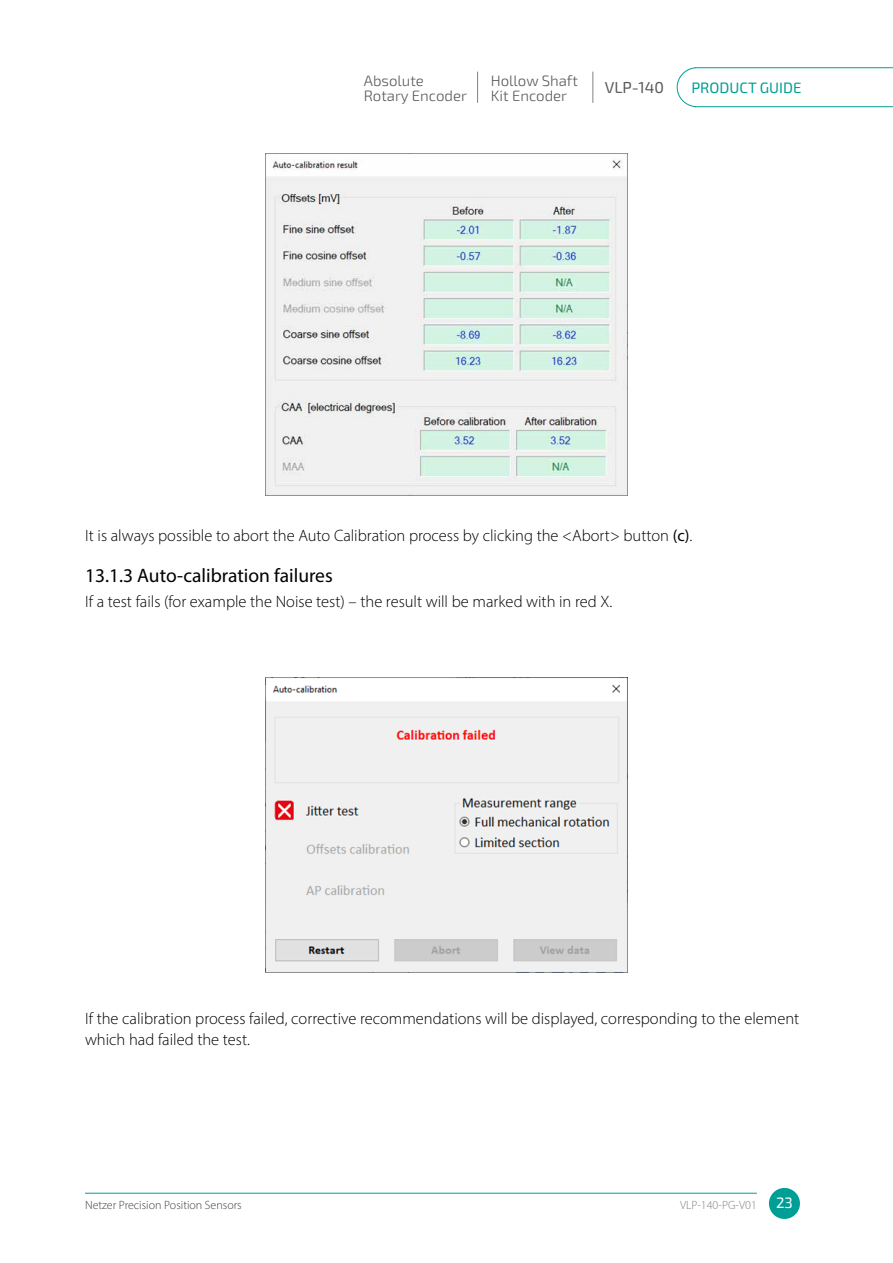
<style>
.page{position:relative;width:893px;height:1263px;background:#fff}
.page>*{position:absolute;margin:0;border:0;box-sizing:border-box;transform-origin:0 0}
.t1{font:19.5px "Myriad Pro";color:#000}
.t2{font:300 16.5px/21px "Myriad Pro";color:#000}
.t3{font:15.9px "Exo 2";color:#58595b}
.t4{font:300 15px/15px "Exo 2";color:#58595b}
.t5{font:15px "Exo 2";color:#009f96}
.t6{font:15px "Exo 2";color:#fff}
.t7{font:300 12px "Myriad Pro";color:#414042}
.t8{font:300 12px "Myriad Pro";color:#808285}
.s1{font-weight:400}
</style>
<div class="page">
<svg style="left:676px;top:67px;width:217px;height:40px"></svg>
<div style="left:769px;top:1188px;width:31px;height:31px;background:#009f96;border-radius:50%"></div>
<hr style="left:85px;top:1193px;width:672px;height:1px;background:#009f96">
<hr style="left:592px;top:72px;width:1px;height:31px;background:#808285">
<hr style="left:477px;top:72px;width:1px;height:31px;background:#808285">
<img style="left:266px;top:153px;width:361px;height:343px">
<img style="left:266px;top:678px;width:361px;height:294px">
<p class="t4" style="left:364px;top:73px;width:105px">Absolute<br>Rotary Encoder</p>
<p class="t4" style="left:491px;top:73px;width:89px">Hollow Shaft<br>Kit Encoder</p>
<p class="t3" style="left:605px;top:78px;width:61px">VLP-140</p>
<p class="t5" style="left:691px;top:79px;width:112px">PRODUCT GUIDE</p>
<p class="t2" style="left:85px;top:525px;width:609px">It is always possible to abort the Auto Calibration process by clicking the &lt;Abort&gt; button <span class="s1">(c)</span>.</p>
<p class="t1" style="left:85px;top:563px;width:249px">13.1.3 Auto-calibration failures</p>
<p class="t2" style="left:85px;top:591px;width:529px">If a test fails (for example the Noise test) – the result will be marked with in red X.</p>
<p class="t2" style="left:85px;top:1007px;width:716px">If the calibration process failed, corrective recommendations will be displayed, corresponding to the element which had failed the test.</p>
<p class="t7" style="left:85px;top:1198px;width:158px">Netzer Precision Position Sensors</p>
<p class="t6" style="left:776px;top:1194px;width:18px">23</p>
<p class="t8" style="left:680px;top:1198px;width:78px">VLP-140-PG-V01</p>
</div>
